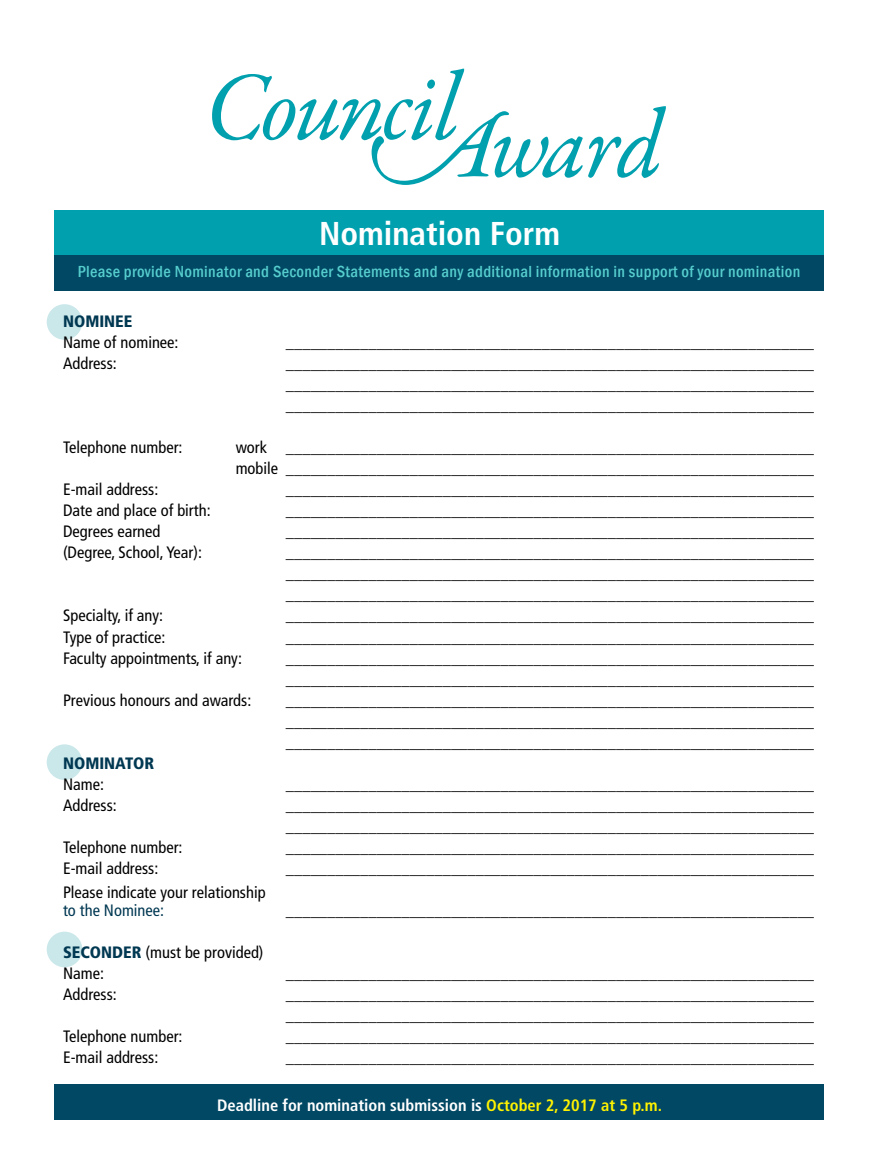
<style>
.page{position:relative;width:878px;height:1175px;background:#fff}
.page>*{position:absolute;margin:0;border:0;box-sizing:border-box;transform-origin:0 0}
.t1{font:700 condensed 33px "Frutiger";color:#fff}
.t2{font:condensed 16.5px/21px "Frutiger";color:#000}
.t3{font:16.5px "Franklin Gothic Medium Cond";letter-spacing:.025em;color:#56cdcd}
.t4{font:700 condensed 16.5px "Frutiger";color:#fff}
.t5{font:900 condensed 16.5px "Frutiger";color:#003852}
.t6{font:condensed 16.5px "Frutiger";color:#003852}
.s1{font-weight:900;color:#003852}
.s2{color:#fff200}
</style>
<div class="page">
<div style="left:47px;top:304px;width:35px;height:36px;background:#cae7ea;border-radius:50%"></div>
<div style="left:47px;top:744px;width:35px;height:36px;background:#cae7ea;border-radius:50%"></div>
<div style="left:47px;top:931px;width:35px;height:36px;background:#cae7ea;border-radius:50%"></div>
<div style="left:54px;top:210px;width:770px;height:45px;background:#00a0af"></div>
<div style="left:54px;top:255px;width:770px;height:36px;background:#004864"></div>
<div style="left:54px;top:1084px;width:770px;height:36px;background:#004864"></div>
<svg style="left:212px;top:69px;width:454px;height:116px"></svg>
<h1 class="t1" style="left:319px;top:214px;width:242px">Nomination Form</h1>
<p class="t3" style="left:78px;top:261px;width:724px">Please provide Nominator and Seconder Statements and any additional information in support of your nomination</p>
<p class="t5" style="left:63px;top:312px;width:71px">NOMINEE</p>
<p class="t2" style="left:63px;top:332px;width:117px">Name of nominee:</p>
<p class="t2" style="left:63px;top:353px;width:55px">Address:</p>
<p class="t2" style="left:286px;top:332px;width:529px">________________________________________________________________</p>
<p class="t2" style="left:286px;top:353px;width:530px;text-align:justify">________________________________________________________________ ________________________________________________________________ ________________________________________________________________</p>
<p class="t2" style="left:63px;top:437px;width:121px">Telephone number:</p>
<p class="t2" style="left:236px;top:437px;width:580px">work ________________________________________________________________ mobile ________________________________________________________________</p>
<p class="t2" style="left:63px;top:479px;width:97px">E-mail address:</p>
<p class="t2" style="left:286px;top:479px;width:529px">________________________________________________________________</p>
<p class="t2" style="left:63px;top:500px;width:149px">Date and place of birth:</p>
<p class="t2" style="left:286px;top:500px;width:529px">________________________________________________________________</p>
<p class="t2" style="left:63px;top:521px;width:99px">Degrees earned</p>
<p class="t2" style="left:286px;top:521px;width:529px">________________________________________________________________</p>
<p class="t2" style="left:63px;top:542px;width:140px">(Degree, School, Year):</p>
<p class="t2" style="left:286px;top:542px;width:529px;text-align:justify">________________________________________________________________ ________________________________________________________________ ________________________________________________________________</p>
<p class="t2" style="left:63px;top:605px;width:102px">Specialty, if any:</p>
<p class="t2" style="left:286px;top:605px;width:529px">________________________________________________________________</p>
<p class="t2" style="left:63px;top:626px;width:104px">Type of practice:</p>
<p class="t2" style="left:286px;top:626px;width:529px">________________________________________________________________</p>
<p class="t2" style="left:63px;top:647px;width:180px">Faculty appointments, if any:</p>
<p class="t2" style="left:286px;top:647px;width:529px">________________________________________________________________ ________________________________________________________________</p>
<p class="t2" style="left:63px;top:689px;width:190px">Previous honours and awards:</p>
<p class="t2" style="left:286px;top:689px;width:529px;text-align:justify">________________________________________________________________ ________________________________________________________________ ________________________________________________________________</p>
<p class="t5" style="left:63px;top:753px;width:93px">NOMINATOR</p>
<p class="t2" style="left:63px;top:773px;width:42px">Name:</p>
<p class="t2" style="left:286px;top:773px;width:529px">________________________________________________________________</p>
<p class="t2" style="left:63px;top:794px;width:55px">Address:</p>
<p class="t2" style="left:286px;top:794px;width:529px">________________________________________________________________ ________________________________________________________________</p>
<p class="t2" style="left:63px;top:836px;width:121px">Telephone number:</p>
<p class="t2" style="left:286px;top:836px;width:529px">________________________________________________________________</p>
<p class="t2" style="left:63px;top:857px;width:97px">E-mail address:</p>
<p class="t2" style="left:286px;top:857px;width:529px">________________________________________________________________</p>
<p class="t2" style="left:63px;top:881px;width:204px">Please indicate your relationship</p>
<p class="t6" style="left:63px;top:900px;width:103px">to the Nominee:</p>
<p class="t2" style="left:286px;top:899px;width:529px">________________________________________________________________</p>
<p class="t2" style="left:63px;top:941px;width:202px"><span class="s1">SECONDER</span> (must be provided)<br>Name:</p>
<p class="t2" style="left:286px;top:962px;width:529px">________________________________________________________________</p>
<p class="t2" style="left:63px;top:983px;width:55px">Address:</p>
<p class="t2" style="left:286px;top:983px;width:529px">________________________________________________________________ ________________________________________________________________</p>
<p class="t2" style="left:63px;top:1025px;width:121px">Telephone number:</p>
<p class="t2" style="left:286px;top:1025px;width:529px">________________________________________________________________</p>
<p class="t2" style="left:63px;top:1046px;width:97px">E-mail address:</p>
<p class="t2" style="left:286px;top:1046px;width:529px">________________________________________________________________</p>
<p class="t4" style="left:217px;top:1095px;width:446px">Deadline for nomination submission is <span class="s2">October 2, 2017 at 5 p.m.</span></p>
</div>
